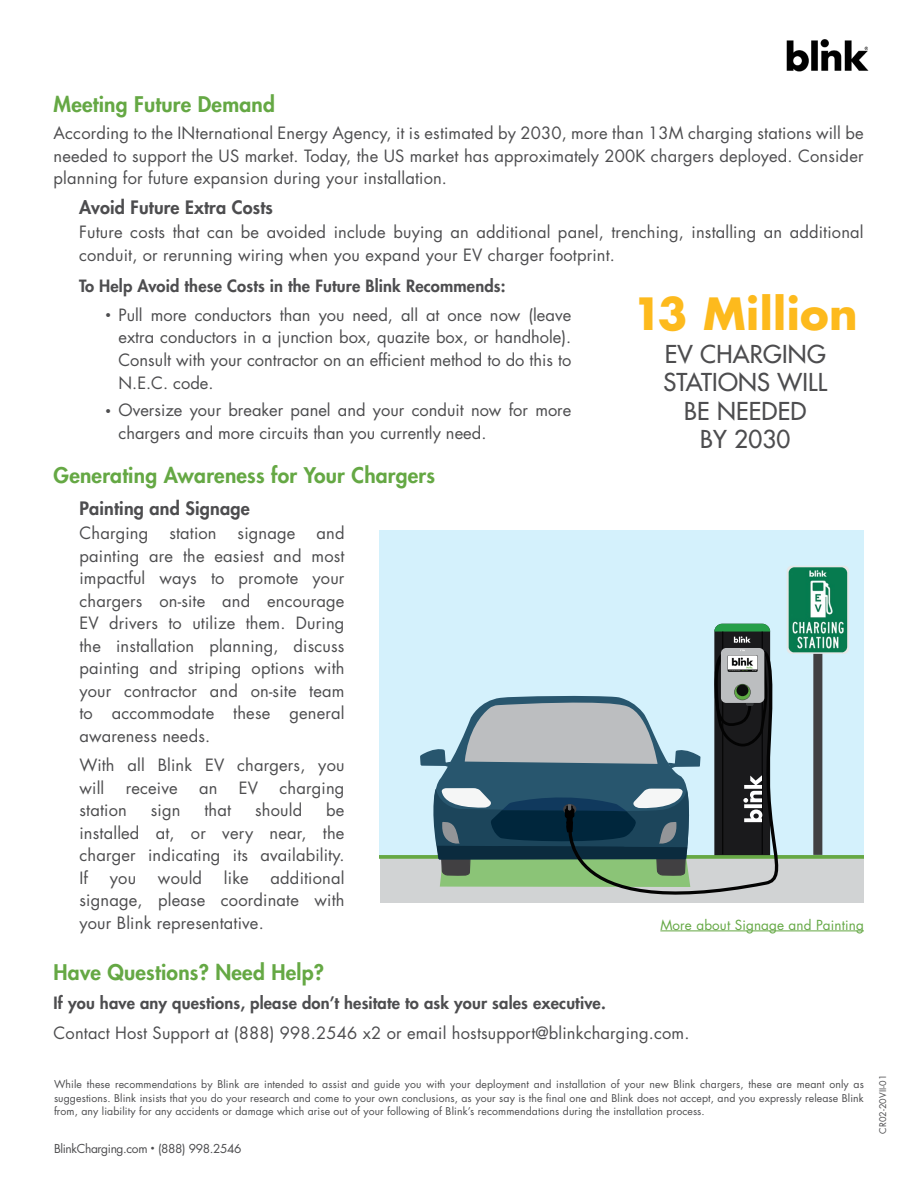
<style>
.page{position:relative;width:918px;height:1188px;background:#fff}
.page>*{position:absolute;margin:0;border:0;box-sizing:border-box;transform-origin:0 0}
.t1{font:700 43.2px "Futura Std";letter-spacing:.01em;color:#fdba1d}
.t2{font:500 24px/28.5px "Futura Std";letter-spacing:.01em;color:#4d4d4f;text-align:center}
.t3{font:800 21px "Futura Std";letter-spacing:.01em;color:#65a844}
.t4{font:800 18px "Futura Std";letter-spacing:.01em;color:#4d4d4f}
.t5{font:16.5px/22.5px "Futura Std";letter-spacing:.01em;color:#4d4d4f;text-align:justify}
.t6{font:800 16.5px "Futura Std";letter-spacing:.01em;color:#4d4d4f}
.t7{font:13.5px "Futura Std";letter-spacing:.01em;color:#64a844}
.t8{font:12px "Futura Std";letter-spacing:-.03em;color:#4d4d4f}
.t9{font:10.5px/13.5px "Futura Std";letter-spacing:.01em;color:#4d4d4f;text-align:justify}
.t10{font:9px "Futura Std";letter-spacing:.01em;color:#4d4d4f}
.s1{font-size:10.5px}
.s2{font-size:7.5px}
</style>
<div class="page">
<img style="left:786px;top:39px;width:82px;height:33px">
<div style="left:380px;top:530px;width:483px;height:327px;background:#d4f1fc"></div>
<div style="left:380px;top:859px;width:483px;height:44px;background:#d1d3d4"></div>
<svg style="left:380px;top:855px;width:483px;height:4px"></svg>
<svg style="left:427px;top:696px;width:127px;height:163px;fill:#28566e"></svg>
<svg style="left:420px;top:748px;width:32px;height:19px"></svg>
<svg style="left:465px;top:699px;width:89px;height:65px;background:#a7b1b7"></svg>
<svg style="left:554px;top:648px;width:241px;height:247px"></svg>
<svg style="left:713px;top:624px;width:57px;height:231px;background:#404645"></svg>
<svg style="left:728px;top:655px;width:30px;height:17px"></svg>
<img style="left:728px;top:655px;width:29px;height:17px">
<div style="left:813px;top:625px;width:9px;height:230px;background:#414042"></div>
<svg style="left:787px;top:566px;width:62px;height:88px"></svg>
<img style="left:789px;top:567px;width:58px;height:85px">
<svg style="left:430px;top:787px;width:261px;height:100px;background:#446a67"></svg>
<hr style="left:660px;top:931px;width:204px;height:1px;background:#64a844">
<p class="t3" style="left:54px;top:91px;width:223px">Meeting Future Demand</p>
<p class="t5" style="left:54px;top:122px;width:812px">According to the INternational Energy Agency, it is estimated by 2030, more than 13M charging stations will be needed to support the US market. Today, the US market has approximately 200K chargers deployed. Consider planning for future expansion during your installation.</p>
<p class="t4" style="left:79px;top:196px;width:195px">Avoid Future Extra Costs</p>
<p class="t5" style="left:79px;top:221px;width:786px">Future costs that can be avoided include buying an additional panel, trenching, installing an additional conduit, or rerunning wiring when you expand your EV charger footprint.</p>
<p class="t6" style="left:79px;top:275px;width:428px">To Help Avoid these Costs in the Future Blink Recommends:</p>
<p class="t5" style="left:118px;top:304px;width:454px;text-indent:-14px"><span class="s1">•</span> Pull more conductors than you need, all at once now (leave extra conductors in a junction box, quazite box, or handhole).<br>Consult with your contractor on an efficient method to do this to N.E.C. code.</p>
<p class="t5" style="left:118px;top:399px;width:454px;text-indent:-14px"><span class="s1">•</span> Oversize your breaker panel and your conduit now for more chargers and more circuits than you currently need.</p>
<p class="t3" style="left:54px;top:462px;width:383px">Generating Awareness for Your Chargers</p>
<p class="t4" style="left:80px;top:497px;width:172px">Painting and Signage</p>
<p class="t5" style="left:80px;top:522px;width:70px">Charging</p>
<p class="t5" style="left:169px;top:522px;width:49px">station</p>
<p class="t5" style="left:238px;top:522px;width:59px">signage</p>
<h1 class="t1" style="left:633px;top:285px;width:227px">13 Million</h1>
<h2 class="t2" style="left:664px;top:340px;width:165px">EV CHARGING<br>STATIONS WILL<br>BE NEEDED<br>BY 2030</h2>
<p class="t5" style="left:80px;top:522px;width:267px;text-indent:237px">and painting are the easiest and most impactful ways to promote your chargers on-site and encourage EV drivers to utilize them. During the installation planning, discuss painting and striping options with your contractor and on-site team to accommodate these general awareness needs.</p>
<p class="t5" style="left:80px;top:754px;width:267px">With all Blink EV chargers, you will</p>
<p class="t5" style="left:126px;top:777px;width:54px">receive</p>
<p class="t5" style="left:199px;top:777px;width:20px">an</p>
<p class="t5" style="left:239px;top:777px;width:21px">EV</p>
<p class="t5" style="left:280px;top:777px;width:66px">charging</p>
<p class="t5" style="left:80px;top:799px;width:267px;text-indent:247px">be installed at, or very near, the charger indicating its availability.<br>If</p>
<p class="t5" style="left:80px;top:799px;width:49px">station</p>
<p class="t5" style="left:151px;top:799px;width:31px">sign</p>
<p class="t5" style="left:205px;top:799px;width:28px">that</p>
<p class="t5" style="left:255px;top:799px;width:49px">should</p>
<p class="t5" style="left:80px;top:867px;width:267px;text-indent:191px">additional signage, please coordinate with your Blink representative.</p>
<p class="t3" style="left:54px;top:959px;width:272px">Have Questions? Need Help?</p>
<p class="t6" style="left:54px;top:993px;width:554px">If you have any questions, please don’t hesitate to ask your sales executive.</p>
<p class="t5" style="left:54px;top:1022px;width:637px">Contact Host Support at (888) 998.2546 x2 or email hostsupport@blinkcharging.com.</p>
<p class="t5" style="left:110px;top:867px;width:28px">you</p>
<p class="t5" style="left:158px;top:867px;width:46px">would</p>
<p class="t5" style="left:224px;top:867px;width:26px">like</p>
<p class="t7" style="left:660px;top:916px;width:205px">More about Signage and Painting</p>
<p class="t9" style="left:54px;top:1078px;width:811px">While these recommendations by Blink are intended to assist and guide you with your deployment and installation of your new Blink chargers, these are meant only as suggestions. Blink insists that you do your research and come to your own conclusions, as your say is the final one and Blink does not accept, and you expressly release Blink from, any liability for any accidents or damage which arise out of your following of Blink’s recommendations during the installation process.</p>
<p class="t8" style="left:54px;top:1141px;width:189px">BlinkCharging.com <span class="s2">•</span> (888) 998.2546</p>
<p class="t10" style="left:877px;top:1134px;width:61px;rotate:-90deg">CR02-20VII-01</p>
</div>
